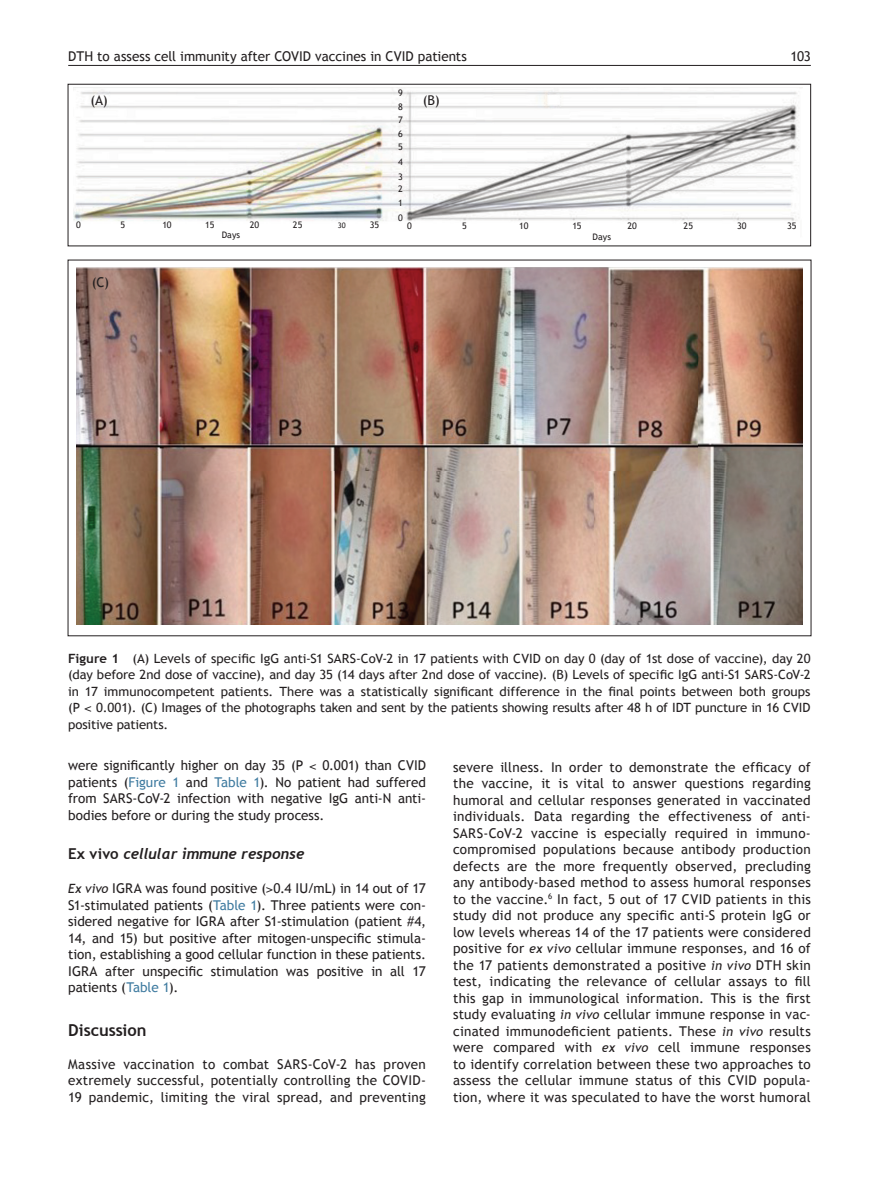
<style>
.page{position:relative;width:893px;height:1191px;background:#fff}
.page>*{position:absolute;margin:0;border:0;box-sizing:border-box;transform-origin:0 0}
.t1{font:700 16.5px "Trebuchet MS";letter-spacing:-.005em;color:#231f20}
.t2{font:italic 700 15px "Trebuchet";color:#231f20}
.t3{font:13.5px/16.5px "Trebuchet MS";color:#231f20;text-align:justify}
.t4{font:12.75px/16.5px "Trebuchet MS";letter-spacing:-.005em;color:#231f20;text-align:justify}
.t5{font:9px/13.5px "Trebuchet MS";letter-spacing:.005em;color:#231f20}
.t6{font:7.5px "Trebuchet MS";color:#231f20}
.s1{font-weight:700}
.s2{color:#3f7ba0}
.s3{font-family:"Trebuchet MS";font-style:normal}
.s4{font-style:italic;font-size:12.75px}
</style>
<div class="page">
<hr style="left:68px;top:65px;width:743px;height:1px;background:#231f20">
<img style="left:76px;top:268px;width:726px;height:357px">
<img style="left:74px;top:88px;width:725px;height:133px">
<div style="left:68px;top:84px;width:743px;height:162px;border:1px solid #231f20"></div>
<p class="t3" style="left:68px;top:49px;width:400px">DTH to assess cell immunity after COVID vaccines in CVID patients</p>
<p class="t3" style="left:790px;top:49px;width:22px">103</p>
<p class="t5" style="left:398px;top:86px;width:6px;text-align:justify">9<br>8<br>7<br>6<br>5</p>
<p class="t5" style="left:398px;top:155px;width:6px;line-height:15px">4<br>3</p>
<p class="t5" style="left:398px;top:182px;width:6px">2<br>1</p>
<p class="t5" style="left:398px;top:211px;width:6px">0</p>
<p class="t3" style="left:91px;top:92px;width:19px">(A)</p>
<p class="t3" style="left:423px;top:92px;width:18px">(B)</p>
<p class="t5" style="left:76px;top:218px;width:6px">0</p>
<p class="t5" style="left:120px;top:218px;width:6px">5</p>
<p class="t5" style="left:162px;top:218px;width:11px">10</p>
<p class="t5" style="left:205px;top:218px;width:11px">15</p>
<p class="t5" style="left:250px;top:218px;width:11px">20</p>
<p class="t5" style="left:293px;top:218px;width:11px">25</p>
<p class="t6" style="left:338px;top:221px;width:10px">30</p>
<p class="t5" style="left:370px;top:218px;width:11px">35</p>
<p class="t5" style="left:222px;top:228px;width:20px">Days</p>
<p class="t5" style="left:407px;top:219px;width:6px">0</p>
<p class="t5" style="left:462px;top:219px;width:6px">5</p>
<p class="t5" style="left:519px;top:219px;width:11px">10</p>
<p class="t5" style="left:572px;top:219px;width:11px">15</p>
<p class="t5" style="left:627px;top:219px;width:11px">20</p>
<p class="t5" style="left:683px;top:219px;width:11px">25</p>
<p class="t5" style="left:737px;top:219px;width:11px">30</p>
<p class="t5" style="left:787px;top:219px;width:11px">35</p>
<p class="t5" style="left:593px;top:230px;width:20px">Days</p>
<p class="t3" style="left:92px;top:274px;width:19px">(C)</p>
<p class="t4" style="left:68px;top:650px;width:744px"><span class="s1">Figure 1</span> (A) Levels of specific IgG anti-S1 SARS-CoV-2 in 17 patients with CVID on day 0 (day of 1st dose of vaccine), day 20 (day before 2nd dose of vaccine), and day 35 (14 days after 2nd dose of vaccine). (B) Levels of specific IgG anti-S1 SARS-CoV-2 in 17 immunocompetent patients. There was a statistically significant difference in the final points between both groups (P</p>
<p class="t4" style="left:68px;top:699px;width:744px;text-indent:28px">0.001). (C) Images of the photographs taken and sent by the patients showing results after 48 h of IDT puncture in 16 CVID positive patients.</p>
<p class="t3" style="left:68px;top:757px;width:237px">were significantly higher on day 35 (P</p>
<p class="t3" style="left:68px;top:757px;width:359px;text-indent:254px">0.001) than CVID patients (<span class="s2">Figure 1</span> and <span class="s2">Table 1</span>). No patient had suffered from SARS-CoV-2 infection with negative IgG anti-N anti&shy;bodies before or during the study process.</p>
<p class="t2" style="left:68px;top:844px;width:238px"><span class="s3">Ex vivo</span> cellular immune response</p>
<p class="t3" style="left:68px;top:880px;width:359px"><span class="s4">Ex vivo</span> IGRA was found positive ( 0.4 IU/mL) in 14 out of 17<br>S1-stimulated patients (<span class="s2">Table 1</span>). Three patients were con&shy;sidered negative for IGRA after S1-stimulation (patient #4, 14, and 15) but positive after mitogen-unspecific stimula&shy;tion, establishing a good cellular function in these patients.<br>IGRA after unspecific stimulation was positive in all 17 patients (<span class="s2">Table 1</span>).</p>
<p class="t1" style="left:68px;top:1019px;width:80px">Discussion</p>
<p class="t3" style="left:68px;top:1055px;width:359px">Massive vaccination to combat SARS-CoV-2 has proven extremely successful, potentially controlling the COVID-19 pandemic, limiting the viral spread, and preventing</p>
<p class="t3" style="left:453px;top:759px;width:359px">severe illness. In order to demonstrate the efficacy of the vaccine, it is vital to answer questions regarding humoral and cellular responses generated in vaccinated individuals. Data regarding the effectiveness of anti-SARS-CoV-2 vaccine is especially required in immuno&shy;compromised populations because antibody production defects are the more frequently observed, precluding any antibody-based method to assess humoral responses to the vaccine. <sup>6</sup> In fact, 5 out of 17 CVID patients in this study did not produce any specific anti-S protein IgG or low levels whereas 14 of the 17 patients were considered positive for <span class="s4">ex vivo</span> cellular immune responses, and 16 of the 17 patients demonstrated a positive <span class="s4">in vivo</span> DTH skin test, indicating the relevance of cellular assays to fill this gap in immunological information. This is the first study evaluating <span class="s4">in vivo</span> cellular immune response in vac&shy;cinated immunodeficient patients. These <span class="s4">in vivo</span> results were compared with <span class="s4">ex vivo</span> cell immune responses to identify correlation between these two approaches to assess the cellular immune status of this CVID popula&shy;tion, where it was speculated to have the worst humoral</p>
</div>
